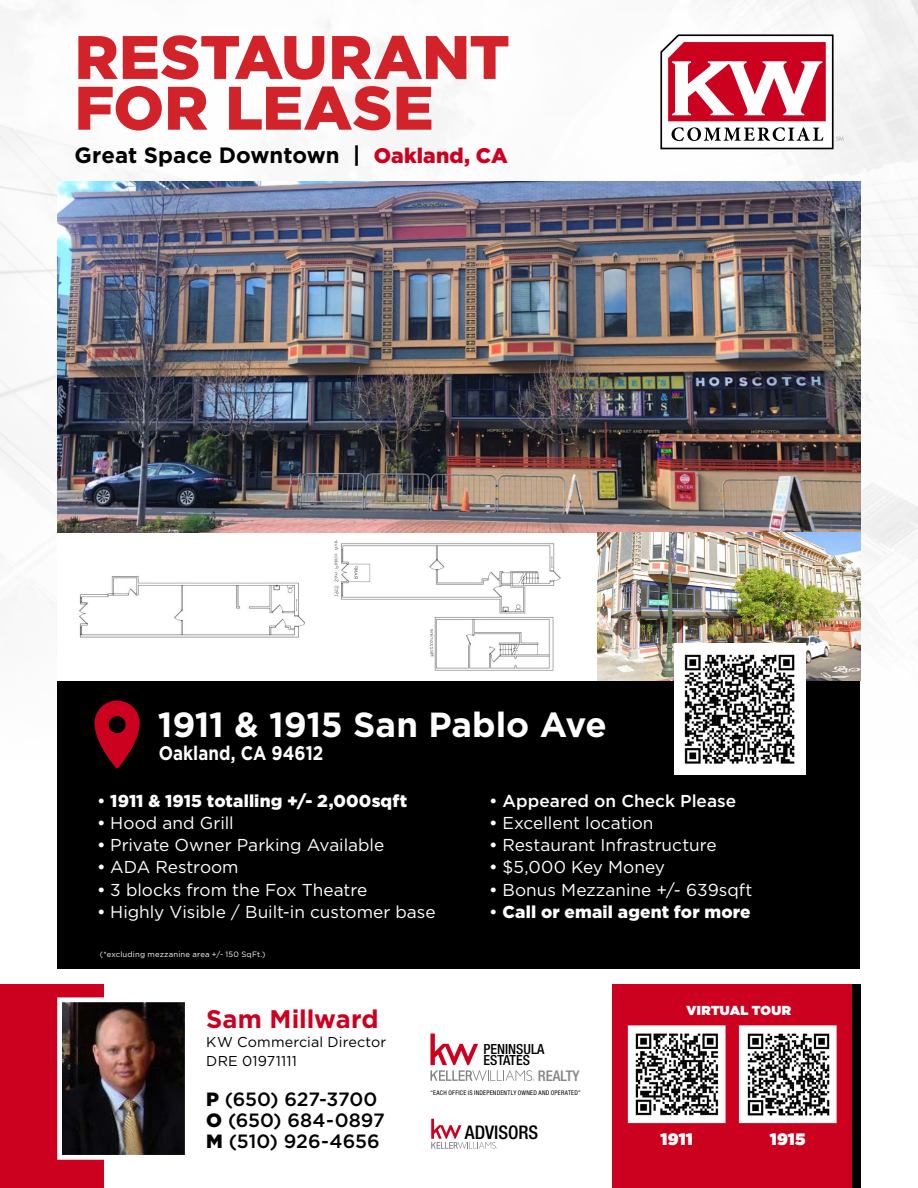
<style>
.page{position:relative;width:918px;height:1188px;background:#fff}
.page>*{position:absolute;margin:0;border:0;box-sizing:border-box;transform-origin:0 0}
.t1{font:900 61.2px/50.8px "Gotham";color:#d2232a}
.t2{font:700 34.8px "Gotham";letter-spacing:-.005em;color:#fff}
.t3{font:700 25.35px "Gotham";color:#cc001f}
.t4{font:700 22.2px "Gotham";color:#000}
.t5{font:700 19.65px "Gotham";color:#fff;scale:.86 1}
.t6{font:500 19.2px/21px "Gotham";letter-spacing:-.005em;color:#000101}
.t7{font:500 condensed 18.75px "Helvetica Neue LT Std";color:#000}
.t8{font:17.25px "Gotham";color:#fff}
.t9{font:900 17.25px "Gotham";letter-spacing:.01em;color:#fff}
.t10{font:500 17.25px "Gotham";color:#fff}
.t11{font:900 16.5px "Gotham";letter-spacing:.01em;color:#fff}
.t12{font:500 condensed 14.7px "Helvetica Neue LT Std";color:#838484}
.t13{font:14.25px/19.2px "Gotham";letter-spacing:.01em;color:#000101}
.t14{font:500 condensed 13.95px/11.7px "Helvetica Neue LT Std";color:#000}
.t15{font:900 13.05px "Gotham";letter-spacing:.02em;color:#fff}
.t16{font:7.8px "Gotham";letter-spacing:.025em;color:#fff}
.t17{font:condensed 6.45px "Helvetica Neue LT Std";letter-spacing:.035em;color:#000101}
.s1{font-weight:900;font-size:21px;color:#cc001f}
.s2{font-weight:500}
.s3{font-weight:900}
</style>
<div class="page">
<svg style="left:660px;top:34px;width:183px;height:115px"></svg>
<div style="left:58px;top:681px;width:802px;height:288px;background:#000"></div>
<svg style="left:94px;top:700px;width:46px;height:69px"></svg>
<img style="left:58px;top:182px;width:802px;height:351px">
<img style="left:79px;top:576px;width:225px;height:62px">
<img style="left:334px;top:540px;width:227px;height:131px">
<div style="left:0;top:984px;width:103px;height:204px;background:#cc001f"></div>
<img style="left:57px;top:995px;width:128px;height:167px">
<svg style="left:431px;top:1119px;width:66px;height:30px"></svg>
<svg style="left:430px;top:1034px;width:105px;height:47px"></svg>
<div style="left:852px;top:984px;width:8px;height:204px;background:#000101"></div>
<div style="left:612px;top:984px;width:240px;height:204px;background:#cc001f"></div>
<div style="left:739px;top:1025px;width:98px;height:98px;background:#fff;border:1px solid #fff"></div>
<div style="left:628px;top:1025px;width:98px;height:98px;background:#fff;border:1px solid #fff"></div>
<img style="left:598px;top:533px;width:262px;height:148px">
<div style="left:674px;top:644px;width:131px;height:131px;background:#fff"></div>
<img style="left:684px;top:654px;width:111px;height:110px">
<img style="left:635px;top:1033px;width:84px;height:83px">
<img style="left:747px;top:1033px;width:83px;height:83px">
<h1 class="t1" style="left:75px;top:31px;width:437px">RESTAURANT<br>FOR LEASE</h1>
<p class="t4" style="left:75px;top:140px;width:435px">Great Space Downtown | <span class="s1">Oakland, CA</span></p>
<h2 class="t2" style="left:158px;top:701px;width:451px">1911 &amp; 1915 San Pablo Ave</h2>
<p class="t5" style="left:159px;top:740px;width:193px">Oakland, CA 94612</p>
<p class="t9" style="left:97px;top:789px;width:312px"><span class="s2">•</span> 1911 &amp; 1915 totalling +/- 2,000sqft</p>
<p class="t8" style="left:97px;top:812px;width:138px"><span class="s2">•</span> Hood and Grill</p>
<p class="t8" style="left:97px;top:834px;width:289px"><span class="s2">•</span> Private Owner Parking Available</p>
<p class="t8" style="left:97px;top:856px;width:143px"><span class="s2">•</span> ADA Restroom</p>
<p class="t8" style="left:97px;top:878px;width:272px"><span class="s2">•</span> 3 blocks from the Fox Theatre</p>
<p class="t8" style="left:97px;top:901px;width:340px"><span class="s2">•</span> Highly Visible / Built-in customer base</p>
<p class="t16" style="left:100px;top:949px;width:167px">(*excluding mezzanine area +/- 150 SqFt.)</p>
<p class="t10" style="left:489px;top:789px;width:249px">• Appeared on Check Please</p>
<p class="t8" style="left:489px;top:812px;width:166px"><span class="s2">•</span> Excellent location</p>
<p class="t8" style="left:489px;top:834px;width:229px"><span class="s2">•</span> Restaurant Infrastructure</p>
<p class="t8" style="left:489px;top:856px;width:177px"><span class="s2">•</span> $5,000 Key Money</p>
<p class="t8" style="left:489px;top:878px;width:265px"><span class="s2">•</span> Bonus Mezzanine +/- 639sqft</p>
<p class="t9" style="left:489px;top:900px;width:263px"><span class="s2">•</span> Call or email agent for more</p>
<h3 class="t3" style="left:206px;top:1002px;width:174px">Sam Millward</h3>
<p class="t13" style="left:206px;top:1032px;width:182px">KW Commercial Director<br>DRE 01971111</p>
<p class="t6" style="left:206px;top:1089px;width:180px"><span class="s3">P</span> (650) 627-3700<br><span class="s3">O</span> (650) 684-0897<br><span class="s3">M</span> (510) 926-4656</p>
<p class="t14" style="left:483px;top:1043px;width:63px">PENINSULA<br>ESTATES</p>
<p class="t12" style="left:538px;top:1067px;width:43px">REALTY</p>
<p class="t17" style="left:430px;top:1089px;width:152px">“EACH OFFICE IS INDEPENDENTLY OWNED AND OPERATED”</p>
<p class="t7" style="left:465px;top:1121px;width:75px">ADVISORS</p>
<p class="t15" style="left:687px;top:1001px;width:106px">VIRTUAL TOUR</p>
<p class="t11" style="left:661px;top:1127px;width:34px">1911</p>
<p class="t11" style="left:770px;top:1127px;width:37px">1915</p>
</div>
